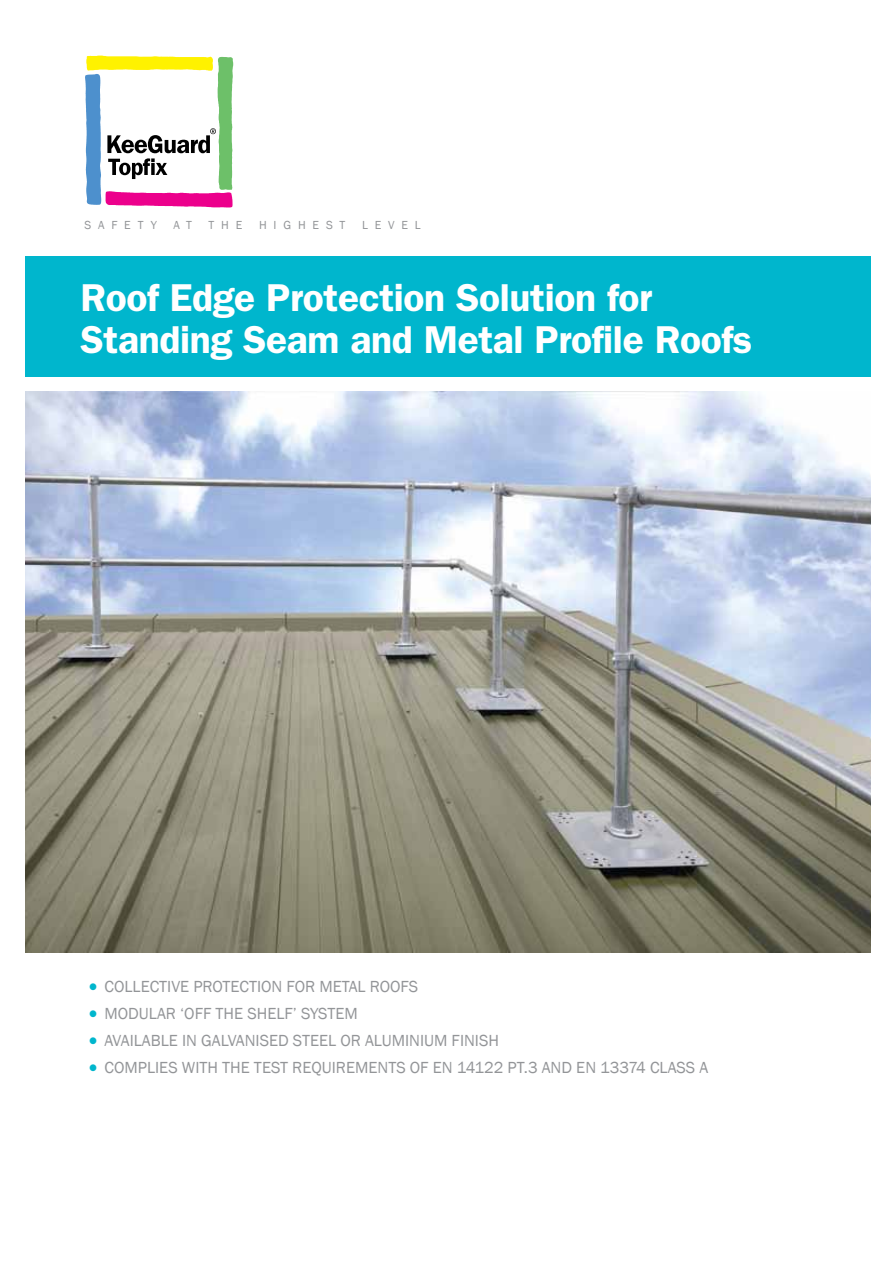
<style>
.page{position:relative;width:893px;height:1263px;background:#fff}
.page>*{position:absolute;margin:0;border:0;box-sizing:border-box;transform-origin:0 0}
.t1{font:600 39px/42px "ITC Franklin Gothic Std";letter-spacing:-.01em;color:#fff}
.t2{font:16.5px "Franklin Gothic";color:#939598}
.t3{font:12px "Franklin Gothic";letter-spacing:.57em;color:#939598}
.s1{font-size:24px;color:#00b6cd}
</style>
<div class="page">
<div style="left:25px;top:256px;width:845px;height:121px;background:#00b6cd"></div>
<svg style="left:85px;top:56px;width:148px;height:151px"></svg>
<img style="left:25px;top:391px;width:845px;height:561px">
<p class="t3" style="left:84px;top:217px;width:74px">SAFETY</p>
<p class="t3" style="left:174px;top:217px;width:20px">A T</p>
<p class="t3" style="left:209px;top:217px;width:35px">THE</p>
<p class="t3" style="left:259px;top:217px;width:88px">HIGHEST</p>
<p class="t3" style="left:362px;top:217px;width:60px">LEVEL</p>
<h1 class="t1" style="left:81px;top:276px;width:673px">Roof Edge Protection Solution for<br>Standing Seam and Metal Profile Roofs</h1>
<p class="t2" style="left:85px;top:976px;width:335px"><span class="s1">•</span> COLLECTIVE PROTECTION FOR METAL ROOFS</p>
<p class="t2" style="left:85px;top:1003px;width:274px"><span class="s1">•</span> MODULAR ‘OFF THE SHELF’ SYSTEM</p>
<p class="t2" style="left:85px;top:1030px;width:416px"><span class="s1">•</span> AVAILABLE IN GALVANISED STEEL OR ALUMINIUM FINISH</p>
<p class="t2" style="left:85px;top:1057px;width:625px"><span class="s1">•</span> COMPLIES WITH THE TEST REQUIREMENTS OF EN 14122 PT.3 AND EN 13374 CLASS A</p>
</div>
